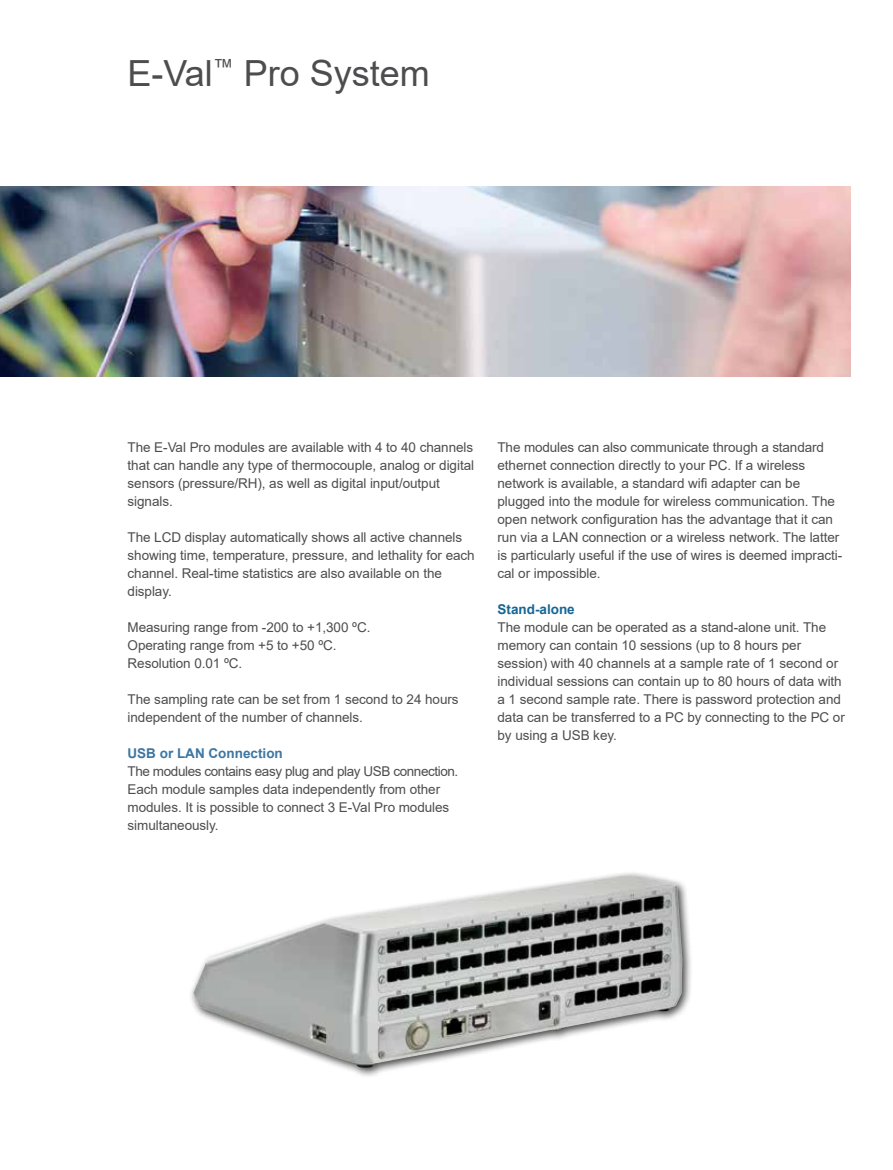
<style>
.page{position:relative;width:893px;height:1170px;background:#fff}
.page>*{position:absolute;margin:0;border:0;box-sizing:border-box;transform-origin:0 0}
.t1{font:36px "Arial";color:#4d4d4f}
.t2{font:13.5px/18px "Arial";letter-spacing:-.005em;color:#4d4d4f}
.t3{font:700 13.5px "Arial";color:#3d76a2}
.t4{font:700 13.5px "Arial";color:#166695}
</style>
<div class="page">
<div style="left:188px;top:870px;width:505px;height:208px;background:#000;opacity:.75"></div>
<img style="left:193px;top:875px;width:489px;height:192px">
<img style="left:0;top:186px;width:850px;height:190px">
<h1 class="t1" style="left:128px;top:48px;width:304px">E-Val<sup>™</sup> Pro System</h1>
<p class="t2" style="left:128px;top:438px;width:348px">The E-Val Pro modules are available with 4 to 40 channels that can handle any type of thermocouple, analog or digital sensors (pressure/RH), as well as digital input/output signals.</p>
<p class="t2" style="left:128px;top:528px;width:349px">The LCD display automatically shows all active channels showing time, temperature, pressure, and lethality for each channel. Real-time statistics are also available on the display.</p>
<p class="t2" style="left:128px;top:618px;width:244px">Measuring range from -200 to +1,300 ºC.<br>Operating range from +5 to +50 ºC.<br>Resolution 0.01 ºC.</p>
<p class="t2" style="left:128px;top:690px;width:333px">The sampling rate can be set from 1 second to 24 hours independent of the number of channels.</p>
<p class="t3" style="left:128px;top:744px;width:157px">USB or LAN Connection</p>
<p class="t2" style="left:128px;top:762px;width:332px">The modules contains easy plug and play USB connection.<br>Each module samples data independently from other modules. It is possible to connect 3 E-Val Pro modules simultaneously.</p>
<p class="t2" style="left:497px;top:438px;width:346px">The modules can also communicate through a standard ethernet connection directly to your PC. If a wireless network is available, a standard wifi adapter can be plugged into the module for wireless communication. The open network configuration has the advantage that it can run via a LAN connection or a wireless network. The latter is particularly useful if the use of wires is deemed impracti&shy;cal or impossible.</p>
<p class="t4" style="left:497px;top:600px;width:79px">Stand-alone</p>
<p class="t2" style="left:497px;top:618px;width:349px">The module can be operated as a stand-alone unit. The memory can contain 10 sessions (up to 8 hours per session) with 40 channels at a sample rate of 1 second or individual sessions can contain up to 80 hours of data with a 1 second sample rate. There is password protection and data can be transferred to a PC by connecting to the PC or by using a USB key.</p>
</div>
